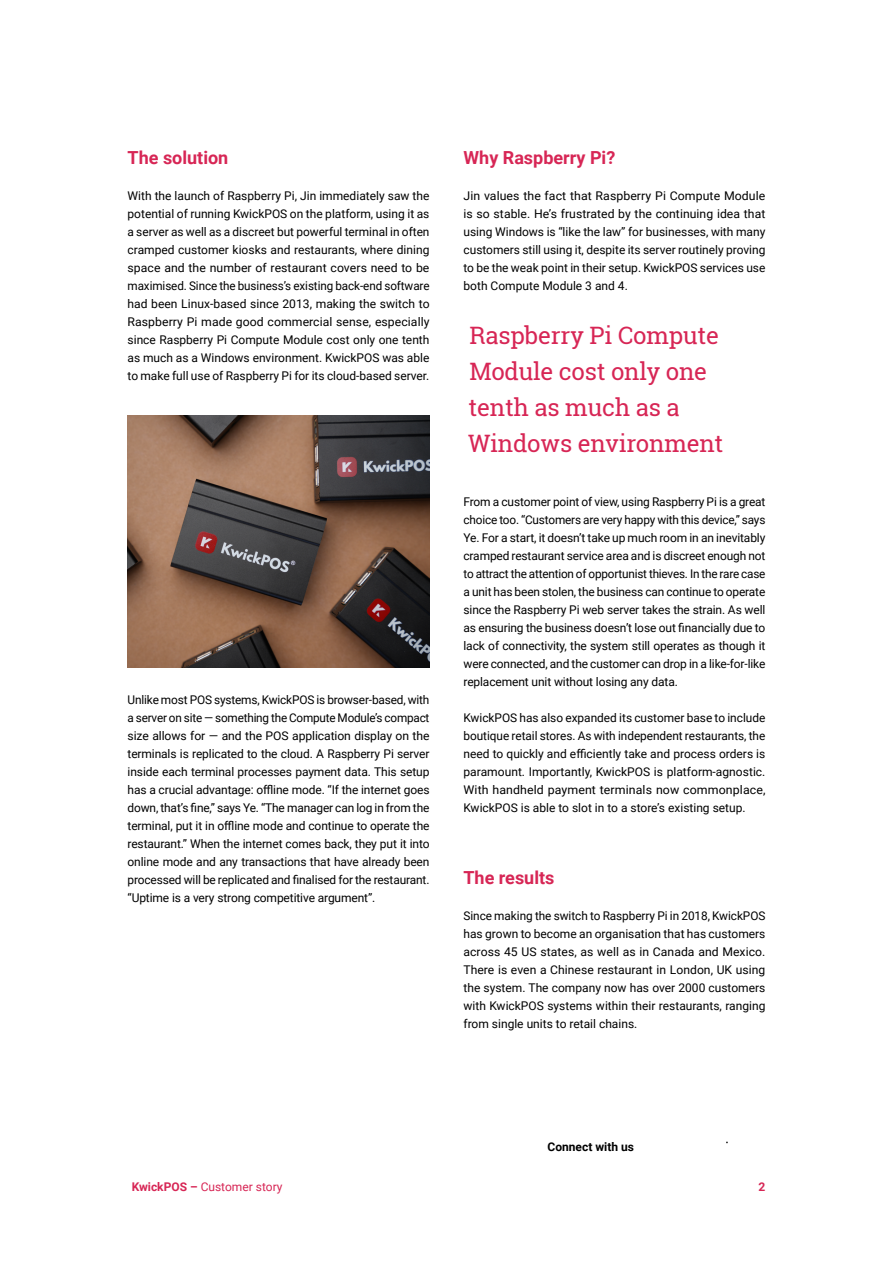
<style>
.page{position:relative;width:893px;height:1263px;background:#fff}
.page>*{position:absolute;margin:0;border:0;box-sizing:border-box;transform-origin:0 0}
.t1{font:24px/36px "Roboto Slab";letter-spacing:-.01em;color:#d72655}
.t2{font:700 18px "Roboto";color:#d72655}
.t3{font:12px/18px "Roboto";color:#000;text-align:justify}
.t4{font:12px "Roboto";color:#d72655}
.t5{font:700 12px "Roboto";color:#000}
.t6{font:700 12px "Roboto";color:#d72655}
.s1{font-weight:700}
</style>
<div class="page">
<img style="left:128px;top:416px;width:301px;height:252px">
<h2 class="t2" style="left:128px;top:145px;width:102px">The solution</h2>
<p class="t3" style="left:128px;top:186px;width:303px">With the launch of Raspberry Pi, Jin immediately saw the potential of running KwickPOS on the platform, using it as a server as well as a discreet but powerful terminal in often cramped customer kiosks and restaurants, where dining space and the number of restaurant covers need to be maximised. Since the business’s existing back-end software had been Linux-based since 2013, making the switch to Raspberry Pi made good commercial sense, especially since Raspberry Pi Compute Module cost only one tenth as much as a Windows environment. KwickPOS was able to make full use of Raspberry Pi for its cloud-based server.</p>
<p class="t3" style="left:128px;top:690px;width:303px">Unlike most POS systems, KwickPOS is browser-based, with a server on site — something the Compute Module’s compact size allows for — and the POS application display on the terminals is replicated to the cloud. A Raspberry Pi server inside each terminal processes payment data. This setup has a crucial advantage: offline mode. “If the internet goes down, that’s fine,” says Ye. “The manager can log in from the terminal, put it in offline mode and continue to operate the restaurant.” When the internet comes back, they put it into online mode and any transactions that have already been processed will be replicated and finalised for the restaurant. “Uptime is a very strong competitive argument”.</p>
<h2 class="t2" style="left:463px;top:145px;width:153px">Why Raspberry Pi?</h2>
<p class="t3" style="left:463px;top:186px;width:303px">Jin values the fact that Raspberry Pi Compute Module is so stable. He’s frustrated by the continuing idea that using Windows is “like the law” for businesses, with many customers still using it, despite its server routinely proving to be the weak point in their setup. KwickPOS services use both Compute Module 3 and 4.</p>
<h1 class="t1" style="left:468px;top:317px;width:257px">Raspberry Pi Compute<br>Module cost only one tenth as much as a<br>Windows environment</h1>
<p class="t3" style="left:463px;top:492px;width:303px">From a customer point of view, using Raspberry Pi is a great choice too. “Customers are very happy with this device,” says Ye. For a start, it doesn’t take up much room in an inevitably cramped restaurant service area and is discreet enough not to attract the attention of opportunist thieves. In the rare case a unit has been stolen, the business can continue to operate since the Raspberry Pi web server takes the strain. As well as ensuring the business doesn’t lose out financially due to lack of connectivity, the system still operates as though it were connected, and the customer can drop in a like-for-like replacement unit without losing any data.</p>
<p class="t3" style="left:463px;top:708px;width:303px">KwickPOS has also expanded its customer base to include boutique retail stores. As with independent restaurants, the need to quickly and efficiently take and process orders is paramount. Importantly, KwickPOS is platform-agnostic.<br>With handheld payment terminals now commonplace, KwickPOS is able to slot in to a store’s existing setup.</p>
<h2 class="t2" style="left:463px;top:865px;width:92px">The results</h2>
<p class="t3" style="left:463px;top:906px;width:303px">Since making the switch to Raspberry Pi in 2018, KwickPOS has grown to become an organisation that has customers across 45 US states, as well as in Canada and Mexico.<br>There is even a Chinese restaurant in London, UK using the system. The company now has over 2000 customers with KwickPOS systems within their restaurants, ranging from single units to retail chains.</p>
<p class="t5" style="left:547px;top:1138px;width:88px">Connect with us</p>
<p class="t4" style="left:132px;top:1178px;width:152px"><span class="s1">KwickPOS –</span> Customer story</p>
<p class="t6" style="left:758px;top:1178px;width:8px">2</p>
</div>
